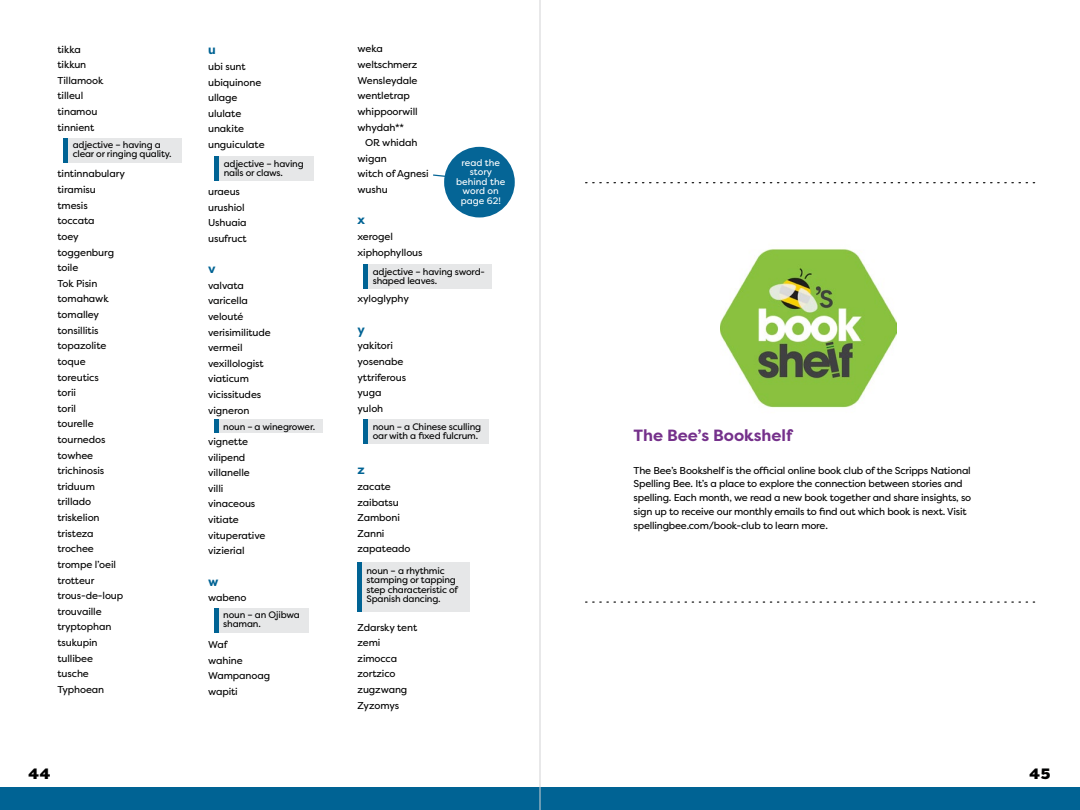
<style>
.page{position:relative;width:1080px;height:810px;background:#fff}
.page>*{position:absolute;margin:0;border:0;box-sizing:border-box;transform-origin:0 0}
.t1{font:700 16.25px "Filson Pro";color:#75318b}
.t2{font:900 15px "Filson Pro";color:#000101}
.t3{font:700 12.5px "Filson Pro";color:#006394}
.t4{font:10px/15.6px "Filson Pro";letter-spacing:-.01em;color:#000101}
.t5{font:10px/13.8px "Filson Pro";letter-spacing:-.02em;color:#000}
.t6{font:9.38px/9.4px "Filson Pro";letter-spacing:-.02em;color:#000}
.t7{font:9.38px/9.4px "Filson Pro";color:#fff;text-align:center}
</style>
<div class="page">
<div style="left:215px;top:157px;width:98px;height:24px;background:#e6e7e8"></div>
<hr style="left:215px;top:157px;width:4px;height:24px;background:#006394">
<div style="left:214px;top:419px;width:108px;height:14px;background:#e6e7e8"></div>
<hr style="left:214px;top:419px;width:4px;height:14px;background:#006394">
<div style="left:214px;top:608px;width:95px;height:25px;background:#e6e7e8"></div>
<hr style="left:214px;top:608px;width:4px;height:25px;background:#006394">
<div style="left:364px;top:264px;width:128px;height:25px;background:#e6e7e8"></div>
<hr style="left:364px;top:264px;width:4px;height:25px;background:#006394">
<div style="left:364px;top:419px;width:124px;height:25px;background:#e6e7e8"></div>
<hr style="left:364px;top:419px;width:4px;height:25px;background:#006394">
<div style="left:358px;top:562px;width:112px;height:50px;background:#e6e7e8"></div>
<hr style="left:358px;top:562px;width:4px;height:50px;background:#006394">
<img style="left:721px;top:248px;width:175px;height:160px">
<div style="left:64px;top:138px;width:118px;height:25px;background:#e6e7e8"></div>
<hr style="left:64px;top:138px;width:4px;height:25px;background:#006394">
<svg style="left:586px;top:182px;width:449px;height:1px"></svg>
<svg style="left:586px;top:602px;width:449px;height:1px"></svg>
<div style="left:0;top:788px;width:551px;height:22px;background:#006394"></div>
<div style="left:525px;top:788px;width:555px;height:22px;background:#006394"></div>
<hr style="left:540px;top:0;width:1px;height:810px;background:#d2d3d4">
<div style="left:444px;top:147px;width:71px;height:70px;background:#056596;border-radius:50%"></div>
<svg style="left:433px;top:174px;width:13px;height:7px"></svg>
<p class="t4" style="left:58px;top:41px;width:48px">tikka tikkun<br>Tillamook tilleul tinamou tinnient</p>
<p class="t4" style="left:58px;top:166px;width:69px">tintinnabulary tiramisu tmesis toccata<br>toey toggenburg toile<br>Tok Pisin tomahawk tomalley tonsillitis topazolite toque toreutics<br>torii<br>toril<br>tourelle tournedos towhee trichinosis triduum trillado triskelion tristeza trochee trompe l’oeil trotteur trous-de-loup trouvaille tryptophan tsukupin tullibee tusche<br>Typhoean</p>
<p class="t6" style="left:73px;top:140px;width:101px">adjective – having a clear or ringing quality.</p>
<p class="t3" style="left:208px;top:42px;width:9px">u</p>
<p class="t4" style="left:208px;top:59px;width:58px">ubi sunt ubiquinone ullage ululate unakite unguiculate</p>
<p class="t4" style="left:208px;top:184px;width:40px">uraeus urushiol<br>Ushuaia usufruct</p>
<p class="t3" style="left:208px;top:261px;width:9px">v</p>
<p class="t4" style="left:208px;top:277px;width:64px">valvata varicella velouté verisimilitude vermeil vexillologist viaticum vicissitudes vigneron</p>
<p class="t4" style="left:208px;top:434px;width:59px">vignette vilipend villanelle villi vinaceous vitiate vituperative vizierial</p>
<p class="t3" style="left:208px;top:573px;width:12px">w</p>
<p class="t4" style="left:208px;top:590px;width:40px">wabeno</p>
<p class="t4" style="left:208px;top:637px;width:64px">Waf<br>wahine<br>Wampanoag wapiti</p>
<p class="t6" style="left:224px;top:159px;width:82px">adjective – having nails or claws.</p>
<p class="t6" style="left:223px;top:421px;width:93px">noun – a winegrower.</p>
<p class="t6" style="left:223px;top:610px;width:78px">noun – an Ojibwa shaman.</p>
<p class="t4" style="left:358px;top:41px;width:62px">weka weltschmerz<br>Wensleydale wentletrap whippoorwill whydah**</p>
<p class="t4" style="left:358px;top:135px;width:73px;text-indent:8px">OR whidah wigan<br>witch of Agnesi wushu</p>
<p class="t3" style="left:358px;top:212px;width:9px">x</p>
<p class="t4" style="left:358px;top:229px;width:67px">xerogel xiphophyllous</p>
<p class="t4" style="left:358px;top:291px;width:53px">xyloglyphy</p>
<p class="t3" style="left:358px;top:321px;width:9px">y</p>
<p class="t4" style="left:358px;top:338px;width:50px">yakitori yosenabe yttriferous yuga yuloh</p>
<p class="t7" style="left:456px;top:158px;width:51px">read the story behind the word on page 62!</p>
<p class="t6" style="left:373px;top:266px;width:114px">adjective – having sword&shy;shaped leaves.</p>
<p class="t6" style="left:373px;top:421px;width:110px">noun – a Chinese sculling oar with a fixed fulcrum.</p>
<p class="t3" style="left:358px;top:462px;width:9px">z</p>
<p class="t4" style="left:358px;top:479px;width:55px">zacate zaibatsu<br>Zamboni<br>Zanni zapateado</p>
<p class="t6" style="left:366px;top:566px;width:93px">noun – a rhythmic stamping or tapping step characteristic of<br>Spanish dancing.</p>
<p class="t4" style="left:358px;top:619px;width:61px">Zdarsky tent zemi zimocca zortzico zugzwang<br>Zyzomys</p>
<h1 class="t1" style="left:634px;top:425px;width:161px">The Bee’s Bookshelf</h1>
<p class="t5" style="left:634px;top:463px;width:339px">The Bee’s Bookshelf is the official online book club of the Scripps National Spelling Bee. It’s a place to explore the connection between stories and spelling. Each month, we read a new book together and share insights, so sign up to receive our monthly emails to find out which book is next. Visit spellingbee.com/book-club to learn more.</p>
<h2 class="t2" style="left:28px;top:764px;width:23px">44</h2>
<h2 class="t2" style="left:1030px;top:764px;width:23px">45</h2>
</div>
